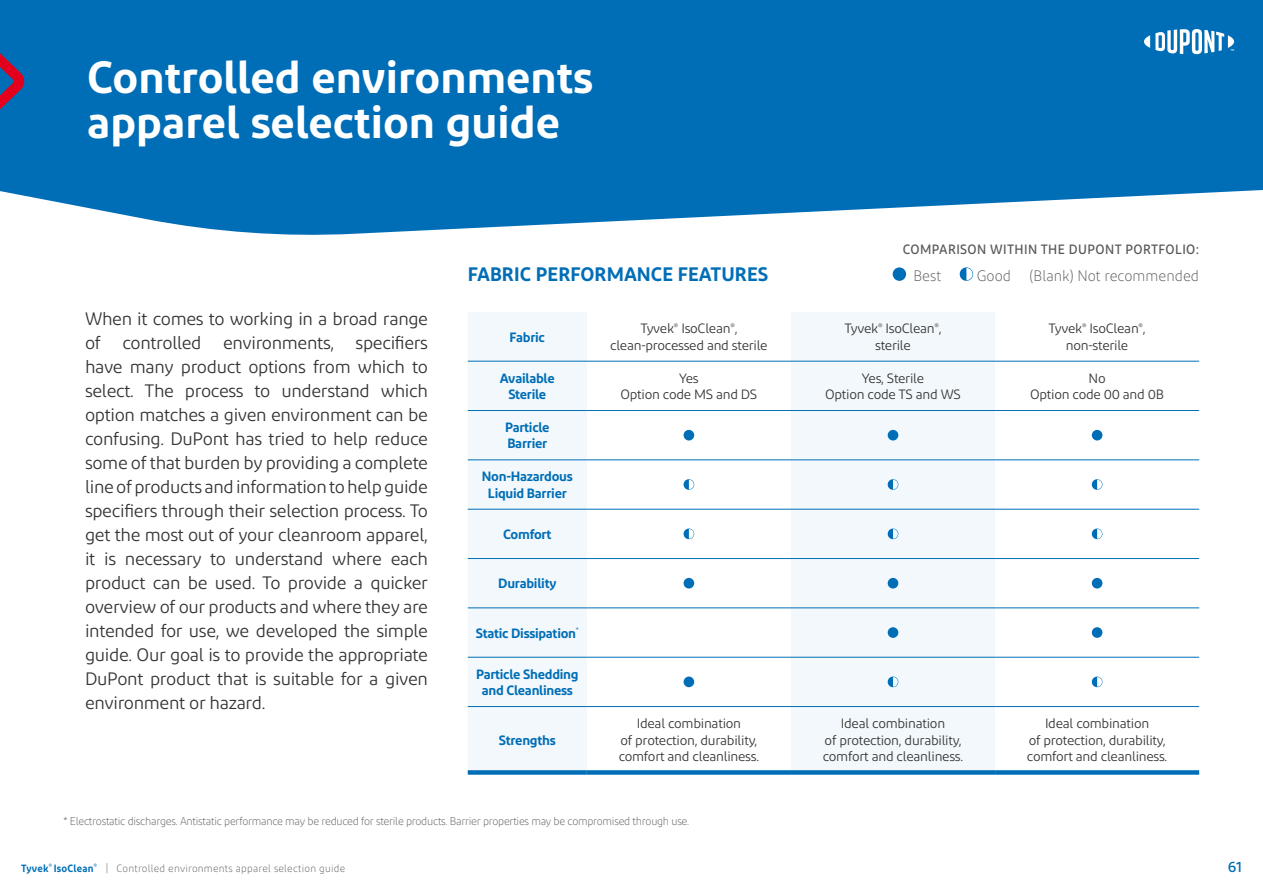
<style>
.page{position:relative;width:1263px;height:893px;background:#fff}
.page>*{position:absolute;margin:0;border:0;box-sizing:border-box;transform-origin:0 0}
.t1{font:600 45px/45px "Diodrum";color:#fff}
.t2{font:600 19.5px "Diodrum";color:#006eb7}
.t3{font:18px/24px "Diodrum";letter-spacing:-.02em;color:#333;text-align:justify}
.t4{font:300 15.15px "Diodrum";color:#575756;scale:.95 1}
.t5{font:500 15px "Diodrum";color:#006eb7}
.t6{font:13.5px/16.5px "Diodrum";letter-spacing:-.02em;color:#333;text-align:center}
.t7{font:600 13.5px/16.5px "Diodrum";letter-spacing:-.02em;color:#006eb7;text-align:center}
.t8{font:500 13.5px "Diodrum";letter-spacing:.03em;color:#575756;scale:.95 1}
.t9{font:300 11.25px "Diodrum";letter-spacing:-.025em;color:#575756;scale:.95 1}
.t10{font:300 10.5px "Diodrum";letter-spacing:.025em;color:#575756;scale:.95 1}
.s1{font-weight:600;color:#006eb7}
</style>
<div class="page">
<svg style="left:0;top:0;width:1263px;height:235px;background:#177bbd"></svg>
<svg style="left:0;top:1px;width:31px;height:160px;background:#1a61a4"></svg>
<svg style="left:468px;top:312px;width:527px;height:458px;fill:#f2f8fb"></svg>
<div style="left:468px;top:770px;width:119px;height:5px;background:#006eb7"></div>
<div style="left:587px;top:770px;width:204px;height:5px;background:#006eb7"></div>
<div style="left:791px;top:770px;width:204px;height:5px;background:#006eb7"></div>
<div style="left:995px;top:770px;width:204px;height:5px;background:#006eb7"></div>
<hr style="left:468px;top:361px;width:119px;height:1px;background:#006eb7">
<hr style="left:587px;top:361px;width:204px;height:1px;background:#006eb7">
<hr style="left:791px;top:361px;width:204px;height:1px;background:#006eb7">
<hr style="left:995px;top:361px;width:204px;height:1px;background:#006eb7">
<hr style="left:468px;top:410px;width:119px;height:1px;background:#006eb7">
<hr style="left:587px;top:410px;width:204px;height:1px;background:#006eb7">
<hr style="left:791px;top:410px;width:204px;height:1px;background:#006eb7">
<hr style="left:995px;top:410px;width:204px;height:1px;background:#006eb7">
<hr style="left:468px;top:460px;width:119px;height:1px;background:#006eb7">
<hr style="left:587px;top:460px;width:204px;height:1px;background:#006eb7">
<hr style="left:791px;top:460px;width:204px;height:1px;background:#006eb7">
<hr style="left:995px;top:460px;width:204px;height:1px;background:#006eb7">
<hr style="left:468px;top:509px;width:119px;height:1px;background:#006eb7">
<hr style="left:587px;top:509px;width:204px;height:1px;background:#006eb7">
<hr style="left:791px;top:509px;width:204px;height:1px;background:#006eb7">
<hr style="left:995px;top:509px;width:204px;height:1px;background:#006eb7">
<hr style="left:468px;top:558px;width:119px;height:1px;background:#006eb7">
<hr style="left:587px;top:558px;width:204px;height:1px;background:#006eb7">
<hr style="left:791px;top:558px;width:204px;height:1px;background:#006eb7">
<hr style="left:995px;top:558px;width:204px;height:1px;background:#006eb7">
<hr style="left:468px;top:608px;width:119px;height:1px;background:#006eb7">
<hr style="left:587px;top:608px;width:204px;height:1px;background:#006eb7">
<hr style="left:791px;top:608px;width:204px;height:1px;background:#006eb7">
<hr style="left:995px;top:608px;width:204px;height:1px;background:#006eb7">
<hr style="left:468px;top:657px;width:119px;height:1px;background:#006eb7">
<hr style="left:587px;top:657px;width:204px;height:1px;background:#006eb7">
<hr style="left:791px;top:657px;width:204px;height:1px;background:#006eb7">
<hr style="left:995px;top:657px;width:204px;height:1px;background:#006eb7">
<hr style="left:468px;top:706px;width:119px;height:1px;background:#006eb7">
<hr style="left:587px;top:706px;width:204px;height:1px;background:#006eb7">
<hr style="left:791px;top:706px;width:204px;height:1px;background:#006eb7">
<hr style="left:995px;top:706px;width:204px;height:1px;background:#006eb7">
<div style="left:684px;top:430px;width:10px;height:10px;background:#006eb7;border-radius:50%"></div>
<div style="left:888px;top:430px;width:10px;height:10px;background:#006eb7;border-radius:50%"></div>
<div style="left:1092px;top:430px;width:10px;height:10px;background:#006eb7;border-radius:50%"></div>
<svg style="left:684px;top:479px;width:10px;height:11px"></svg>
<svg style="left:888px;top:479px;width:10px;height:11px"></svg>
<svg style="left:1092px;top:479px;width:10px;height:11px"></svg>
<svg style="left:684px;top:529px;width:10px;height:10px"></svg>
<svg style="left:888px;top:529px;width:10px;height:10px"></svg>
<svg style="left:1092px;top:529px;width:10px;height:10px"></svg>
<div style="left:684px;top:578px;width:10px;height:10px;background:#006eb7;border-radius:50%"></div>
<div style="left:888px;top:578px;width:10px;height:10px;background:#006eb7;border-radius:50%"></div>
<div style="left:1092px;top:578px;width:10px;height:10px;background:#006eb7;border-radius:50%"></div>
<div style="left:888px;top:627px;width:10px;height:11px;background:#006eb7;border-radius:50%"></div>
<div style="left:1092px;top:627px;width:10px;height:11px;background:#006eb7;border-radius:50%"></div>
<div style="left:684px;top:677px;width:10px;height:10px;background:#006eb7;border-radius:50%"></div>
<svg style="left:888px;top:677px;width:10px;height:10px"></svg>
<svg style="left:1092px;top:677px;width:10px;height:10px"></svg>
<div style="left:893px;top:267px;width:13px;height:14px;background:#006eb7;border-radius:50%"></div>
<svg style="left:960px;top:267px;width:13px;height:14px"></svg>
<svg style="left:1144px;top:29px;width:90px;height:25px"></svg>
<h1 class="t1" style="left:87px;top:54px;width:507px">Controlled environments apparel selection guide</h1>
<p class="t2" style="left:468px;top:261px;width:302px">FABRIC PERFORMANCE FEATURES</p>
<p class="t8" style="left:903px;top:240px;width:313px">COMPARISON WITHIN THE DUPONT PORTFOLIO:</p>
<p class="t4" style="left:913px;top:267px;width:31px">Best</p>
<p class="t4" style="left:977px;top:267px;width:236px">Good (Blank) Not recommended</p>
<p class="t3" style="left:85px;top:307px;width:345px">When it comes to working in a broad range of controlled environments, specifiers have many product options from which to select. The process to understand which option matches a given environment can be confusing. DuPont has tried to help reduce some of that burden by providing a complete line of products and information to help guide specifiers through their selection process. To get the most out of your cleanroom apparel, it is necessary to understand where each product can be used. To provide a quicker overview of our products and where they are intended for use, we developed the simple guide. Our goal is to provide the appropriate DuPont product that is suitable for a given environment or hazard.</p>
<p class="t7" style="left:510px;top:328px;width:37px">Fabric</p>
<p class="t6" style="left:610px;top:320px;width:159px">Tyvek<sup>®</sup> IsoClean<sup>®</sup>, clean-processed and sterile</p>
<p class="t6" style="left:844px;top:320px;width:99px">Tyvek<sup>®</sup> IsoClean<sup>®</sup>, sterile</p>
<p class="t6" style="left:1048px;top:320px;width:99px">Tyvek<sup>®</sup> IsoClean<sup>®</sup>, non-sterile</p>
<p class="t7" style="left:500px;top:369px;width:56px">Available<br>Sterile</p>
<p class="t6" style="left:620px;top:369px;width:138px">Yes<br>Option code MS and DS</p>
<p class="t6" style="left:825px;top:369px;width:137px">Yes, Sterile<br>Option code TS and WS</p>
<p class="t6" style="left:1030px;top:369px;width:135px">No<br>Option code 00 and 0B</p>
<p class="t7" style="left:505px;top:419px;width:46px;text-align:left">Particle<br>Barrier</p>
<p class="t7" style="left:482px;top:468px;width:92px">Non-Hazardous<br>Liquid Barrier</p>
<p class="t7" style="left:503px;top:526px;width:50px">Comfort</p>
<p class="t7" style="left:498px;top:575px;width:60px">Durability</p>
<p class="t7" style="left:476px;top:624px;width:105px">Static Dissipation<sup>*</sup></p>
<p class="t7" style="left:476px;top:665px;width:104px">Particle Shedding and Cleanliness</p>
<p class="t7" style="left:499px;top:731px;width:58px">Strengths</p>
<p class="t6" style="left:619px;top:715px;width:142px">Ideal combination<br>of protection, durability, comfort and cleanliness.</p>
<p class="t6" style="left:823px;top:715px;width:142px">Ideal combination<br>of protection, durability, comfort and cleanliness.</p>
<p class="t6" style="left:1027px;top:715px;width:142px">Ideal combination<br>of protection, durability, comfort and cleanliness.</p>
<p class="t9" style="left:64px;top:814px;width:660px">* Electrostatic discharges. Antistatic performance may be reduced for sterile products. Barrier properties may be compromised through use.</p>
<p class="t10" style="left:21px;top:862px;width:342px"><span class="s1">Tyvek</span><sup>®</sup> <span class="s1">IsoClean</span><sup>®</sup> | Controlled environments apparel selection guide</p>
<p class="t5" style="left:1228px;top:857px;width:15px">61</p>
</div>
